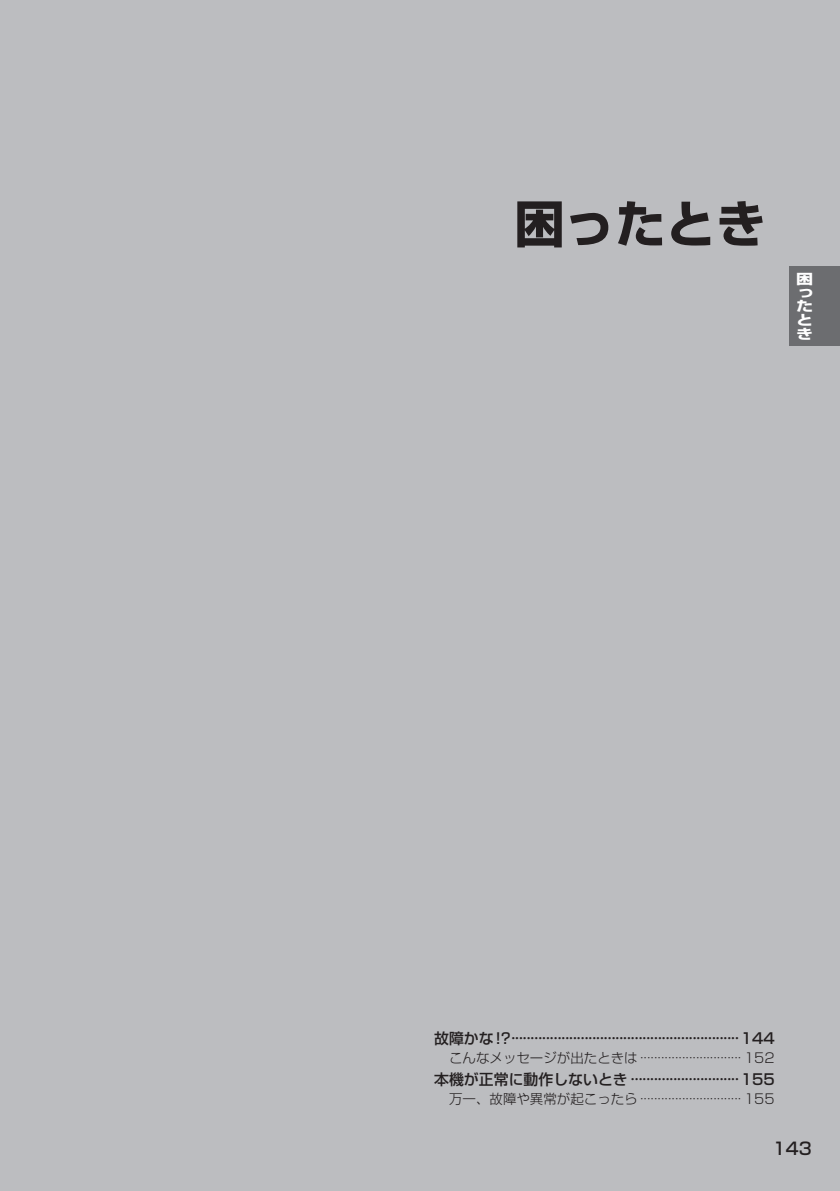
<style>
.page{position:relative;width:840px;height:1191px;background:#fff}
.page>*{position:absolute;margin:0;border:0;box-sizing:border-box;transform-origin:0 0}
.t1{font:700 50.4px "Shin Go Pro";color:#231f20}
.t2{font:500 17px "Shin Go Pro";color:#231f20}
.t3{font:500 14.8px "Shin Go Pro";color:#231f20}
.t4{font:700 13.6px/13.6px "Shin Go Pro";color:#fff;text-align:justify;scale:1.25 1}
.t5{font:300 13.4px "Shin Go Pro";color:#231f20}
</style>
<div class="page">
<div style="left:0;top:0;width:839px;height:1191px;background:#bcbdc0"></div>
<div style="left:788px;top:266px;width:51px;height:80px;background:#6c6d70"></div>
<h1 class="t1" style="left:514px;top:184px;width:253px">困ったとき</h1>
<p class="t4" style="left:795px;top:271px;width:14px">困ったとき</p>
<p class="t3" style="left:434px;top:1026px;width:342px">故障かな!?···························································144</p>
<p class="t5" style="left:449px;top:1047px;width:327px">こんなメッセージが出たときは ····························· 152</p>
<p class="t3" style="left:434px;top:1067px;width:342px">本機が正常に動作しないとき ····························155</p>
<p class="t5" style="left:449px;top:1088px;width:327px">万一、故障や異常が起こったら ····························· 155</p>
<p class="t2" style="left:772px;top:1134px;width:40px">143</p>
</div>
